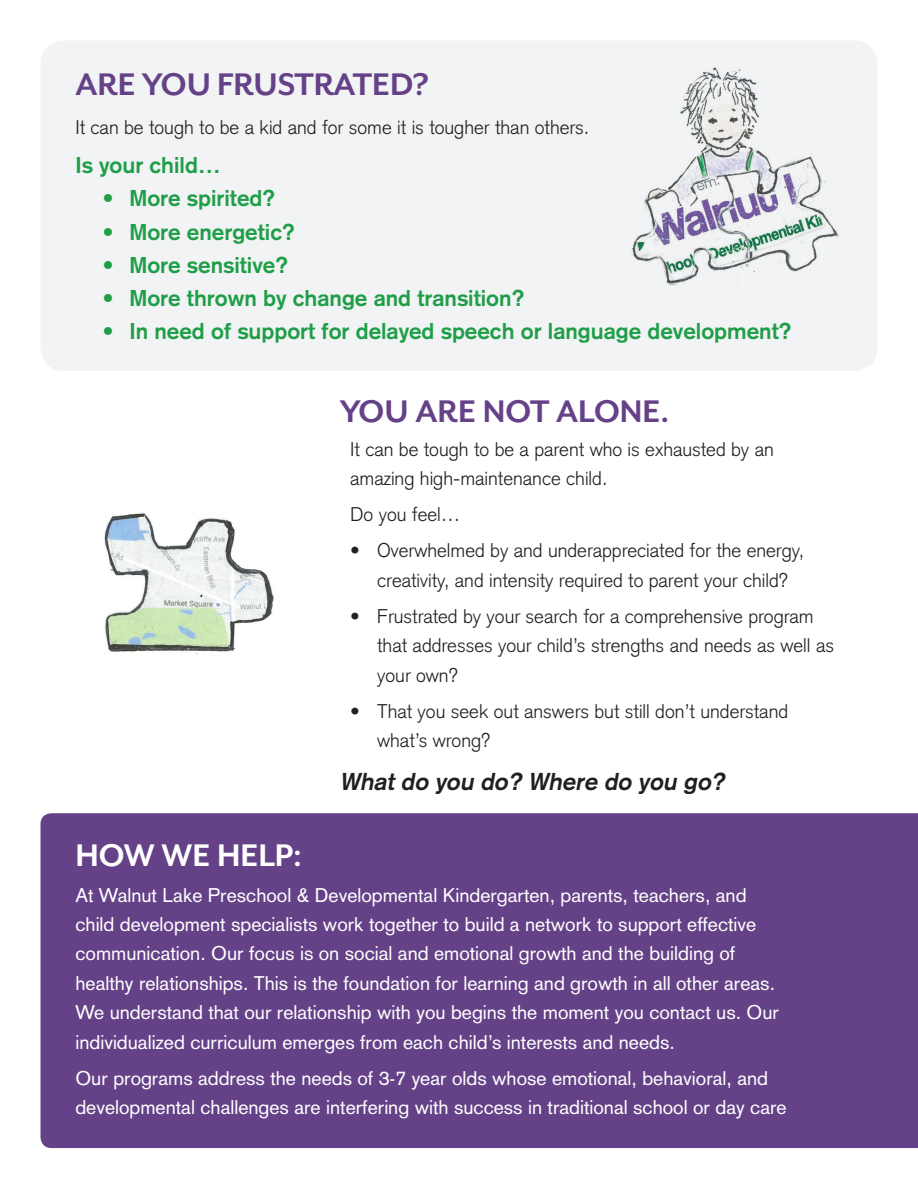
<style>
.page{position:relative;width:918px;height:1188px;background:#fff}
.page>*{position:absolute;margin:0;border:0;box-sizing:border-box;transform-origin:0 0}
.t1{font:700 36px "Mr Eaves XL San OT";color:#654188}
.t2{font:700 36px "Mr Eaves XL San OT";color:#fff}
.t3{font:italic 700 24px "Akzidenz Grotesk";color:#231f20}
.t4{font:700 22.5px "Akzidenz Grotesk";color:#1f9e48}
.t5{font:19.5px/29.4px "Akzidenz Grotesk";color:#fff}
.t6{font:300 19.5px/29.4px "Akzidenz Grotesk";color:#231f20}
</style>
<div class="page">
<div style="left:40px;top:40px;width:837px;height:331px;background:#f2f3f4;border-radius:24px"></div>
<div style="left:41px;top:813px;width:877px;height:335px;background:#654188"></div>
<img style="left:104px;top:512px;width:170px;height:142px">
<img style="left:632px;top:67px;width:207px;height:219px">
<p class="t1" style="left:75px;top:67px;width:355px">ARE YOU FRUSTRATED?</p>
<p class="t6" style="left:75px;top:113px;width:515px">It can be tough to be a kid and for some it is tougher than others.</p>
<p class="t4" style="left:75px;top:152px;width:147px">Is your child…</p>
<p class="t4" style="left:102px;top:185px;width:174px">• More spirited?</p>
<p class="t4" style="left:102px;top:218px;width:194px">• More energetic?</p>
<p class="t4" style="left:102px;top:252px;width:187px">• More sensitive?</p>
<p class="t4" style="left:102px;top:285px;width:424px">• More thrown by change and transition?</p>
<p class="t4" style="left:102px;top:318px;width:691px">• In need of support for delayed speech or language development?</p>
<p class="t1" style="left:340px;top:393px;width:331px">YOU ARE NOT ALONE.</p>
<p class="t6" style="left:350px;top:434px;width:425px">It can be tough to be a parent who is exhausted by an amazing high-maintenance child.</p>
<p class="t6" style="left:350px;top:500px;width:112px">Do you feel…</p>
<p class="t6" style="left:350px;top:536px;width:455px;text-align:center">• Overwhelmed by and underappreciated for the energy, creativity, and intensity required to parent your child?</p>
<p class="t6" style="left:377px;top:601px;width:458px;text-indent:-27px">• Frustrated by your search for a comprehensive program that addresses your child’s strengths and needs as well as your own?</p>
<p class="t6" style="left:377px;top:696px;width:412px;text-indent:-27px">• That you seek out answers but still don’t understand what’s wrong?</p>
<p class="t2" style="left:75px;top:837px;width:228px">HOW WE HELP:</p>
<p class="t3" style="left:340px;top:767px;width:391px">What do you do? Where do you go?</p>
<p class="t5" style="left:75px;top:880px;width:705px">At Walnut Lake Preschool &amp; Developmental Kindergarten, parents, teachers, and child development specialists work together to build a network to support effective communication. Our focus is on social and emotional growth and the building of healthy relationships. This is the foundation for learning and growth in all other areas.<br>We understand that our relationship with you begins the moment you contact us. Our individualized curriculum emerges from each child’s interests and needs.</p>
<p class="t5" style="left:75px;top:1063px;width:713px">Our programs address the needs of 3-7 year olds whose emotional, behavioral, and developmental challenges are interfering with success in traditional school or day care</p>
</div>
